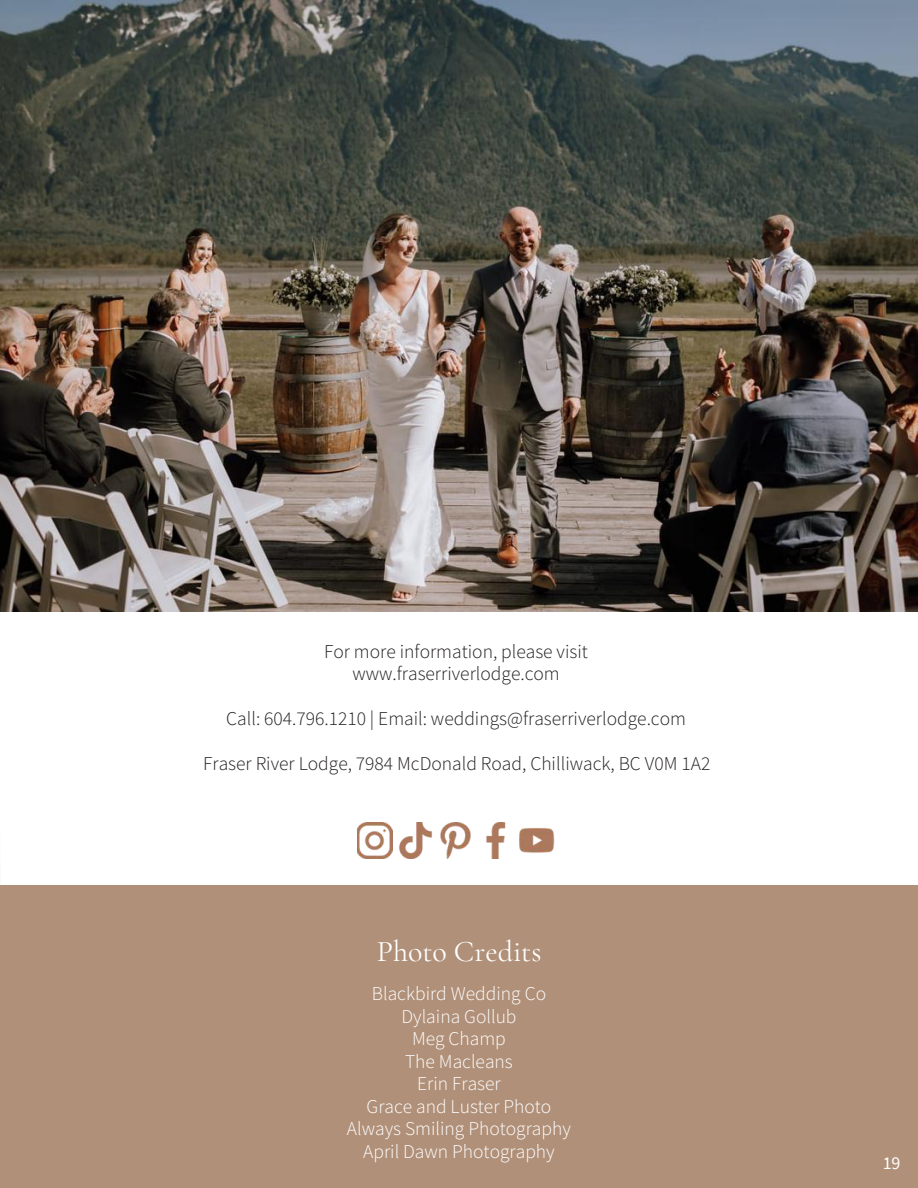
<style>
.page{position:relative;width:918px;height:1188px;background:#fff}
.page>*{position:absolute;margin:0;border:0;box-sizing:border-box;transform-origin:0 0}
.t1{font:30px "Cormorant Garamond";color:#fff}
.t2{font:300 19.5px/22.5px "Source Sans Pro";color:#231f20;text-align:center}
.t3{font:300 19.5px/22.5px "Source Sans Pro";color:#fff;text-align:center}
.t4{font:18px "Source Sans Pro";color:#fff}
</style>
<div class="page">
<img style="left:0;top:0;width:918px;height:612px">
<img style="left:486px;top:823px;width:20px;height:36px">
<img style="left:357px;top:823px;width:35px;height:36px">
<img style="left:440px;top:823px;width:31px;height:36px">
<img style="left:399px;top:823px;width:33px;height:36px">
<img style="left:519px;top:827px;width:35px;height:26px">
<div style="left:0;top:886px;width:918px;height:302px;background:#b09079"></div>
<p class="t2" style="left:324px;top:639px;width:265px">For more information, please visit www.fraserriverlodge.com</p>
<p class="t2" style="left:226px;top:707px;width:461px">Call: 604.796.1210 | Email: weddings@fraserriverlodge.com</p>
<p class="t2" style="left:203px;top:752px;width:509px">Fraser River Lodge, 7984 McDonald Road, Chilliwack, BC V0M 1A2</p>
<h1 class="t1" style="left:377px;top:933px;width:166px">Photo Credits</h1>
<p class="t3" style="left:347px;top:982px;width:225px">Blackbird Wedding Co<br>Dylaina Gollub<br>Meg Champ<br>The Macleans<br>Erin Fraser<br>Grace and Luster Photo<br>Always Smiling Photography<br>April Dawn Photography</p>
<p class="t4" style="left:883px;top:1151px;width:19px">19</p>
</div>
